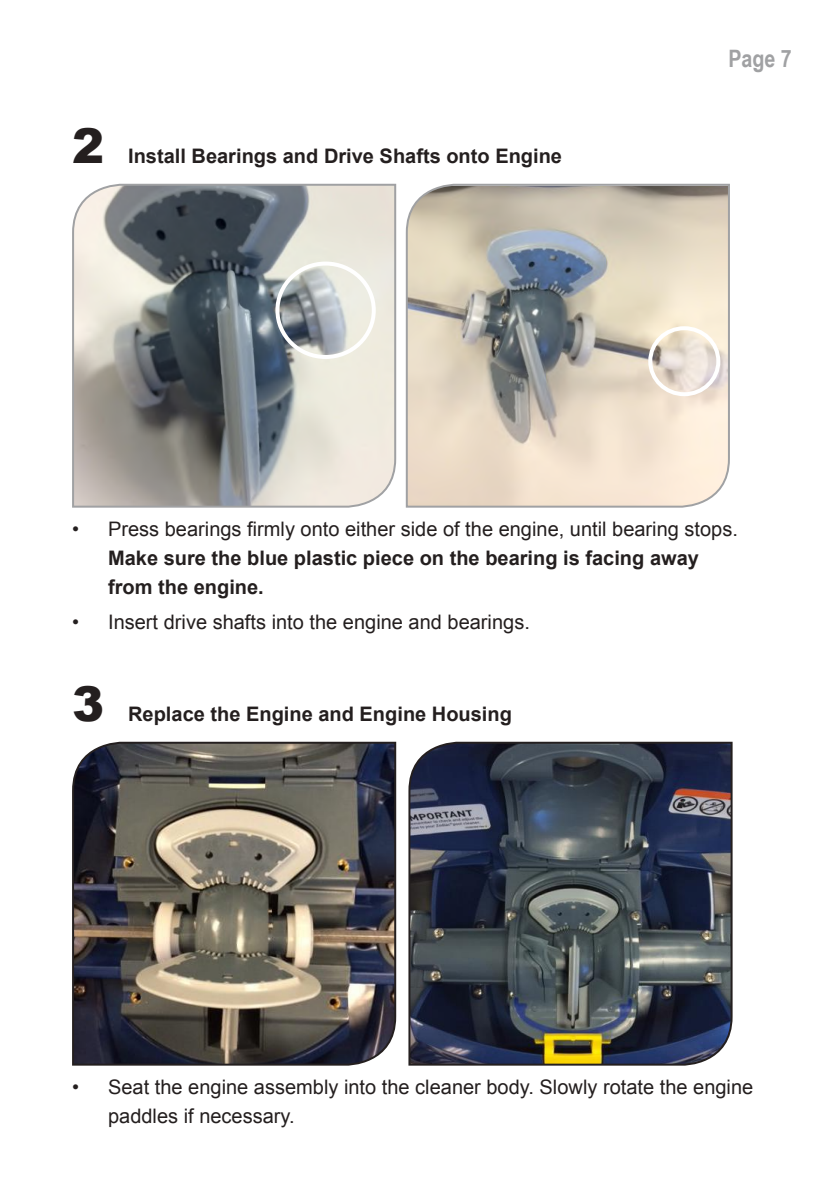
<style>
.page{position:relative;width:840px;height:1191px;background:#fff}
.page>*{position:absolute;margin:0;border:0;box-sizing:border-box;transform-origin:0 0}
.t1{font:900 48px "Arial";color:#241f1f}
.t2{font:700 24px "Arial Narrow";color:#a0a1a3}
.t3{font:20px/28.8px "Arial";color:#241f1f}
.t4{font:700 20px/28.8px "Arial";color:#241f1f}
</style>
<div class="page">
<svg style="left:405px;top:183px;width:325px;height:325px;background:#cfc7b9"></svg>
<svg style="left:72px;top:183px;width:325px;height:325px;background:#9fa19f"></svg>
<div style="left:648px;top:326px;width:72px;height:70px;border:4px solid #fff;border-radius:50%"></div>
<div style="left:275px;top:261px;width:100px;height:98px;border:4px solid #fff;border-radius:50%"></div>
<img style="left:72px;top:741px;width:325px;height:325px">
<img style="left:408px;top:741px;width:325px;height:325px">
<h1 class="t1" style="left:72px;top:111px;width:34px">2</h1>
<p class="t4" style="left:128px;top:142px;width:435px">Install Bearings and Drive Shafts onto Engine</p>
<p class="t2" style="left:728px;top:41px;width:65px">Page 7</p>
<p class="t3" style="left:72px;top:515px;width:667px">• Press bearings firmly onto either side of the engine, until bearing stops.</p>
<p class="t4" style="left:108px;top:544px;width:592px">Make sure the blue plastic piece on the bearing is facing away from the engine.</p>
<p class="t3" style="left:72px;top:607px;width:459px">• Insert drive shafts into the engine and bearings.</p>
<h1 class="t1" style="left:72px;top:669px;width:34px">3</h1>
<p class="t4" style="left:128px;top:700px;width:385px">Replace the Engine and Engine Housing</p>
<p class="t3" style="left:108px;top:1073px;width:646px;text-indent:-36px">• Seat the engine assembly into the cleaner body. Slowly rotate the engine paddles if necessary.</p>
</div>
